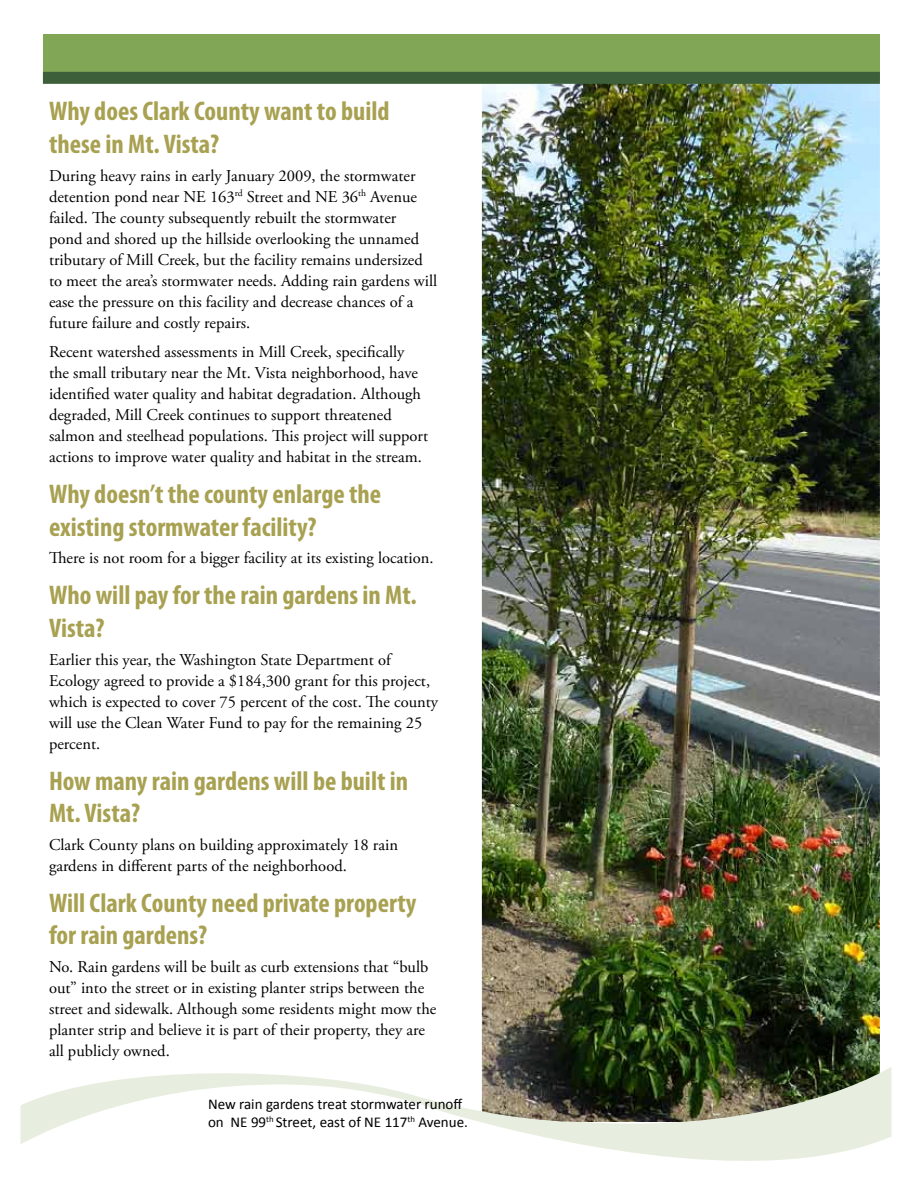
<style>
.page{position:relative;width:918px;height:1188px;background:#fff}
.page>*{position:absolute;margin:0;border:0;box-sizing:border-box;transform-origin:0 0}
.t1{font:700 condensed 27px/32.4px "Myriad Pro";color:#a8a151}
.t2{font:16.5px/21px "Adobe Garamond Pro";color:#000}
.t3{font:15px/18px "Calibri";color:#000}
</style>
<div class="page">
<img style="left:482px;top:84px;width:398px;height:978px">
<div style="left:43px;top:34px;width:837px;height:47px;background:#81a656"></div>
<svg style="left:21px;top:1062px;width:870px;height:99px"></svg>
<div style="left:43px;top:72px;width:837px;height:12px;background:#3d5f3a"></div>
<h1 class="t1" style="left:49px;top:95px;width:342px">Why does Clark County want to build these in Mt. Vista?</h1>
<p class="t2" style="left:49px;top:165px;width:390px">During heavy rains in early January 2009, the stormwater detention pond near NE 163<sup>rd</sup> Street and NE 36<sup>th</sup> Avenue failed. The county subsequently rebuilt the stormwater<br>pond and shored up the hillside overlooking the unnamed tributary of Mill Creek, but the facility remains undersized to meet the area’s stormwater needs. Adding rain gardens will ease the pressure on this facility and decrease chances of a future failure and costly repairs.</p>
<p class="t2" style="left:49px;top:342px;width:381px">Recent watershed assessments in Mill Creek, specifically the small tributary near the Mt. Vista neighborhood, have identified water quality and habitat degradation. Although degraded, Mill Creek continues to support threatened salmon and steelhead populations. This project will support actions to improve water quality and habitat in the stream.</p>
<h1 class="t1" style="left:49px;top:477px;width:334px">Why doesn’t the county enlarge the existing stormwater facility?</h1>
<p class="t2" style="left:49px;top:548px;width:386px">There is not room for a bigger facility at its existing location.</p>
<h1 class="t1" style="left:49px;top:579px;width:369px">Who will pay for the rain gardens in Mt.<br>Vista?</h1>
<p class="t2" style="left:49px;top:649px;width:391px">Earlier this year, the Washington State Department of Ecology agreed to provide a $184,300 grant for this project, which is expected to cover 75 percent of the cost. The county will use the Clean Water Fund to pay for the remaining 25 percent.</p>
<h1 class="t1" style="left:49px;top:764px;width:361px">How many rain gardens will be built in<br>Mt. Vista?</h1>
<p class="t2" style="left:49px;top:835px;width:350px">Clark County plans on building approximately 18 rain gardens in different parts of the neighborhood.</p>
<h1 class="t1" style="left:49px;top:886px;width:369px">Will Clark County need private property for rain gardens?</h1>
<p class="t2" style="left:49px;top:957px;width:389px">No. Rain gardens will be built as curb extensions that “bulb out” into the street or in existing planter strips between the street and sidewalk. Although some residents might mow the planter strip and believe it is part of their property, they are all publicly owned.</p>
<p class="t3" style="left:208px;top:1096px;width:261px">New rain gardens treat stormwater runoff on NE 99<sup>th</sup> Street, east of NE 117<sup>th</sup> Avenue.</p>
</div>
